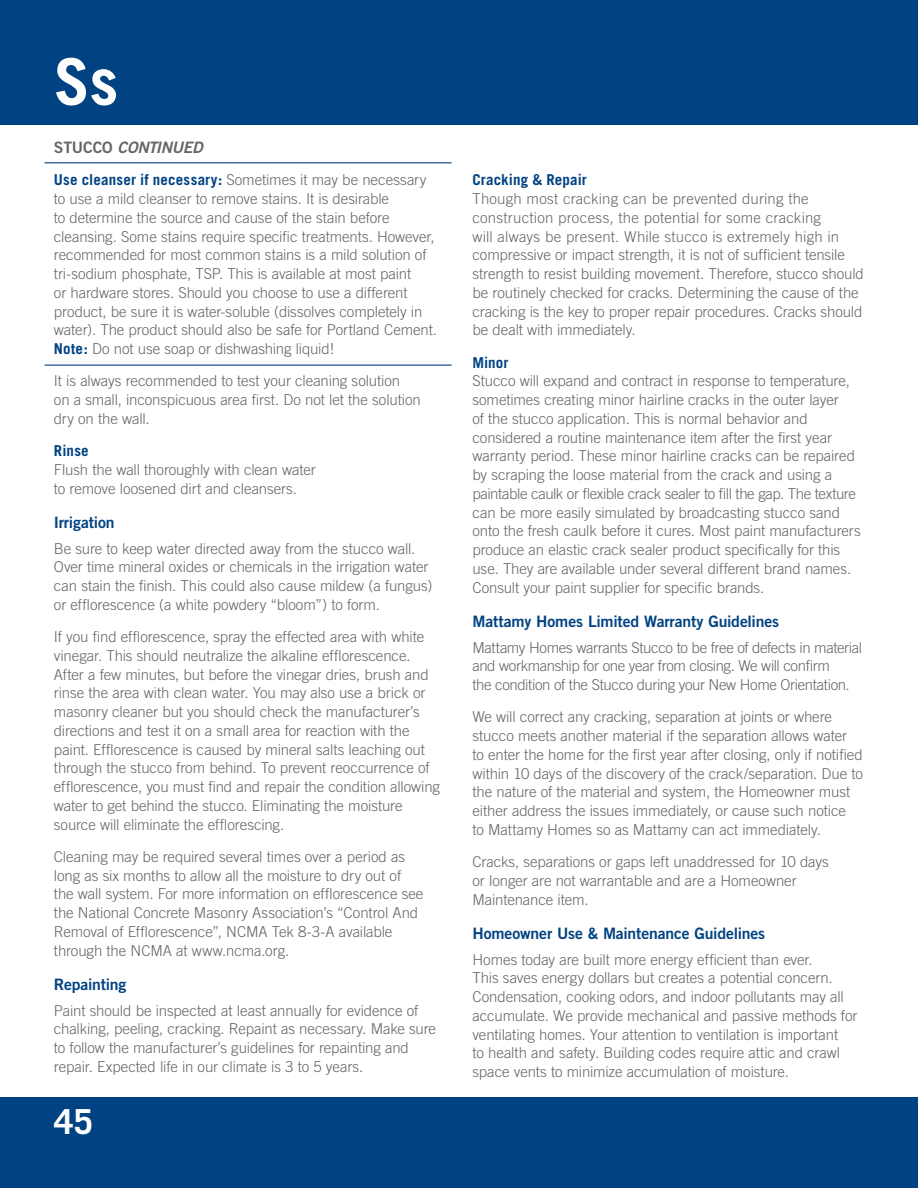
<style>
.page{position:relative;width:918px;height:1188px;background:#fff}
.page>*{position:absolute;margin:0;border:0;box-sizing:border-box;transform-origin:0 0}
.t1{font:700 64.5px "Trade Gothic";color:#fff}
.t2{font:700 34.5px "Trade Gothic";color:#fff}
.t3{font:15.75px "Trade Gothic Bold Two";letter-spacing:-.01em;color:#004282}
.t4{font:italic 15.75px "Trade Gothic Bold Two";letter-spacing:-.02em;color:#65656a}
.t5{font:300 15px/18.8px "Trade Gothic";letter-spacing:-.005em;color:#65656a}
.t6{font:300 15px/18.8px "Trade Gothic";letter-spacing:-.025em;color:#65656a}
.t7{font:700 15px "Trade Gothic";letter-spacing:.005em;color:#004282}
.s1{font-style:normal}
.s2{font-weight:700;color:#004282}
</style>
<div class="page">
<div style="left:0;top:0;width:918px;height:125px;background:#004282"></div>
<div style="left:0;top:1097px;width:918px;height:91px;background:#004282"></div>
<hr style="left:45px;top:162px;width:407px;height:1px;background:#004282">
<hr style="left:45px;top:365px;width:407px;height:1px;background:#004282">
<h1 class="t1" style="left:54px;top:42px;width:66px">Ss</h1>
<p class="t4" style="left:54px;top:138px;width:150px"><span class="s1">STUCCO</span> CONTINUED</p>
<p class="t5" style="left:54px;top:171px;width:385px"><span class="s2">Use cleanser if necessary:</span> Sometimes it may be necessary to use a mild cleanser to remove stains. It is desirable<br>to determine the source and cause of the stain before cleansing. Some stains require specific treatments. However, recommended for most common stains is a mild solution of tri-sodium phosphate, TSP. This is available at most paint<br>or hardware stores. Should you choose to use a different product, be sure it is water-soluble (dissolves completely in water). The product should also be safe for Portland Cement.<br><span class="s2">Note:</span> Do not use soap or dishwashing liquid!</p>
<p class="t5" style="left:54px;top:372px;width:368px">It is always recommended to test your cleaning solution<br>on a small, inconspicuous area first. Do not let the solution dry on the wall.</p>
<p class="t7" style="left:54px;top:442px;width:36px">Rinse</p>
<p class="t5" style="left:54px;top:460px;width:263px">Flush the wall thoroughly with clean water to remove loosened dirt and cleansers.</p>
<p class="t3" style="left:54px;top:513px;width:62px">Irrigation</p>
<p class="t5" style="left:54px;top:539px;width:380px">Be sure to keep water directed away from the stucco wall.<br>Over time mineral oxides or chemicals in the irrigation water can stain the finish. This could also cause mildew (a fungus) or efflorescence (a white powdery “bloom”) to form.</p>
<p class="t5" style="left:54px;top:627px;width:388px">If you find efflorescence, spray the effected area with white vinegar. This should neutralize the alkaline efflorescence.<br>After a few minutes, but before the vinegar dries, brush and rinse the area with clean water. You may also use a brick or masonry cleaner but you should check the manufacturer’s directions and test it on a small area for reaction with the paint. Efflorescence is caused by mineral salts leaching out through the stucco from behind. To prevent reoccurrence of efflorescence, you must find and repair the condition allowing water to get behind the stucco. Eliminating the moisture source will eliminate the efflorescing.</p>
<p class="t5" style="left:54px;top:847px;width:371px">Cleaning may be required several times over a period as long as six months to allow all the moisture to dry out of the wall system. For more information on efflorescence see the National Concrete Masonry Association’s “Control And Removal of Efflorescence”, NCMA Tek 8-3-A available through the NCMA at www.ncma.org.</p>
<p class="t3" style="left:54px;top:975px;width:74px">Repainting</p>
<p class="t5" style="left:54px;top:1001px;width:384px">Paint should be inspected at least annually for evidence of chalking, peeling, cracking. Repaint as necessary. Make sure to follow the manufacturer’s guidelines for repainting and repair. Expected life in our climate is 3 to 5 years.</p>
<h2 class="t2" style="left:54px;top:1101px;width:41px">45</h2>
<p class="t7" style="left:472px;top:171px;width:116px">Cracking &amp; Repair</p>
<p class="t5" style="left:472px;top:189px;width:393px">Though most cracking can be prevented during the construction process, the potential for some cracking<br>will always be present. While stucco is extremely high in compressive or impact strength, it is not of sufficient tensile strength to resist building movement. Therefore, stucco should be routinely checked for cracks. Determining the cause of the cracking is the key to proper repair procedures. Cracks should be dealt with immediately.</p>
<p class="t7" style="left:472px;top:353px;width:37px">Minor</p>
<p class="t5" style="left:472px;top:372px;width:390px">Stucco will expand and contract in response to temperature, sometimes creating minor hairline cracks in the outer layer<br>of the stucco application. This is normal behavior and considered a routine maintenance item after the first year warranty period. These minor hairline cracks can be repaired by scraping the loose material from the crack and using a paintable caulk or flexible crack sealer to fill the gap. The texture can be more easily simulated by broadcasting stucco sand onto the fresh caulk before it cures. Most paint manufacturers produce an elastic crack sealer product specifically for this use. They are available under several different brand names.<br>Consult your paint supplier for specific brands.</p>
<p class="t3" style="left:472px;top:612px;width:308px">Mattamy Homes Limited Warranty Guidelines</p>
<p class="t6" style="left:472px;top:638px;width:391px">Mattamy Homes warrants Stucco to be free of defects in material and workmanship for one year from closing. We will confirm<br>the condition of the Stucco during your New Home Orientation.</p>
<p class="t5" style="left:472px;top:708px;width:392px">We will correct any cracking, separation at joints or where stucco meets another material if the separation allows water<br>to enter the home for the first year after closing, only if notified within 10 days of the discovery of the crack/separation. Due to the nature of the material and system, the Homeowner must either address the issues immediately, or cause such notice<br>to Mattamy Homes so as Mattamy can act immediately.</p>
<p class="t5" style="left:472px;top:852px;width:358px">Cracks, separations or gaps left unaddressed for 10 days or longer are not warrantable and are a Homeowner<br>Maintenance item.</p>
<p class="t3" style="left:472px;top:924px;width:294px">Homeowner Use &amp; Maintenance Guidelines</p>
<p class="t5" style="left:472px;top:950px;width:387px">Homes today are built more energy efficient than ever.<br>This saves energy dollars but creates a potential concern.<br>Condensation, cooking odors, and indoor pollutants may all accumulate. We provide mechanical and passive methods for ventilating homes. Your attention to ventilation is important<br>to health and safety. Building codes require attic and crawl space vents to minimize accumulation of moisture.</p>
</div>
